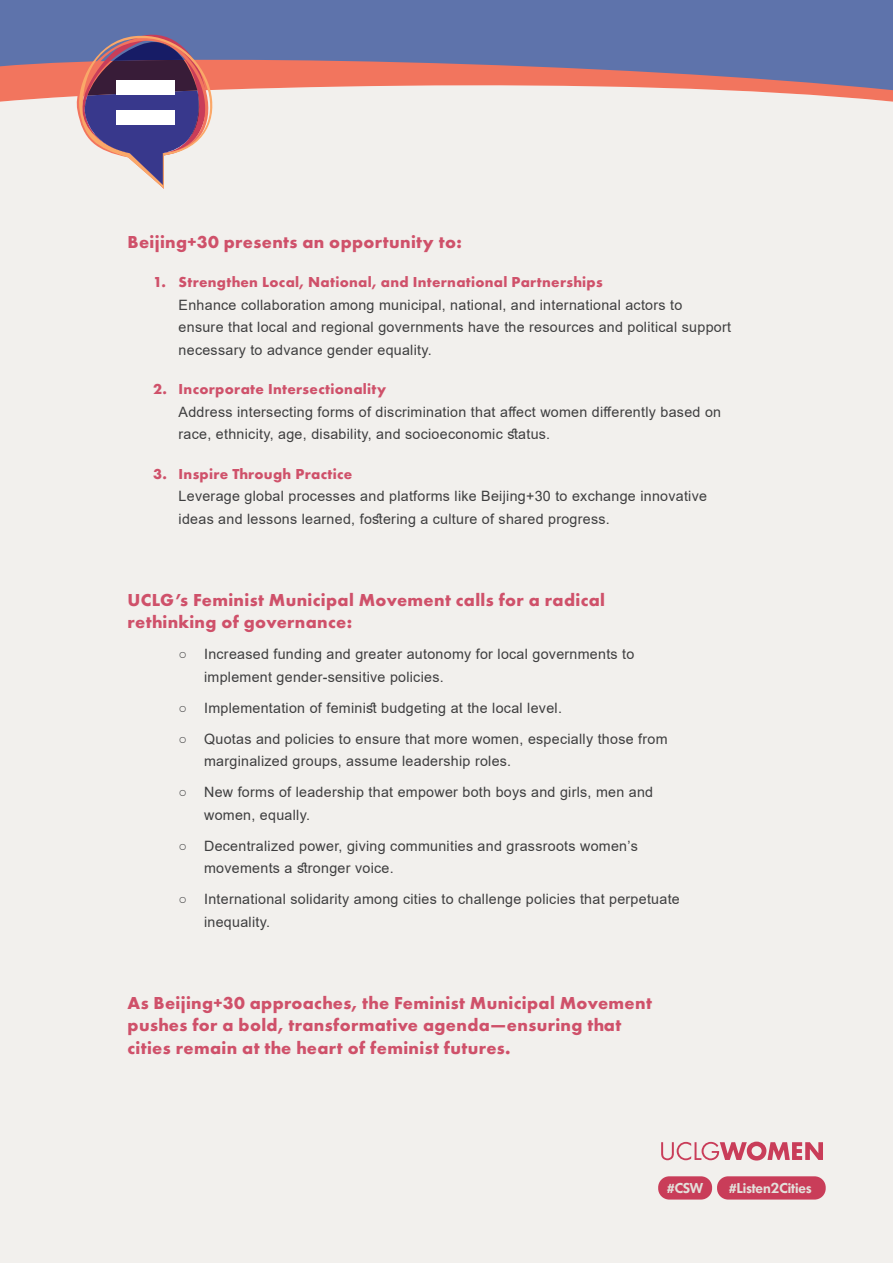
<style>
.page{position:relative;width:893px;height:1263px;background:#fff}
.page>*{position:absolute;margin:0;border:0;box-sizing:border-box;transform-origin:0 0}
.Titulo_2{font:700 18px/22.5px "Futura PT";letter-spacing:.02em;color:#cf516a}
.Numbers{font:700 15px "Futura PT";letter-spacing:.02em;color:#cf516a}
.Bullets_2{font:14.25px/22.5px "Arial";letter-spacing:.02em;color:#3e3e3f}
.Numbers_body{font:14.25px/22.5px "Arial";letter-spacing:.02em;color:#3e3e3f}
.t1{font:600 13.95px "Futura TS";color:#e3e0db}
</style>
<div class="page">
<div style="left:0;top:102px;width:893px;height:1161px;background:#f2f0ed"></div>
<svg style="left:661px;top:1141px;width:162px;height:19px;background:#df9ea9"></svg>
<div style="left:717px;top:1176px;width:109px;height:23px;background:#c93d59;border-radius:11px"></div>
<div style="left:658px;top:1176px;width:54px;height:23px;background:#c93d59;border-radius:11px"></div>
<svg style="left:0;top:90px;width:892px;height:12px;background:#f2dad4"></svg>
<svg style="left:0;top:0;width:892px;height:90px;background:#7d769d"></svg>
<svg style="left:72px;top:20px;width:177px;height:169px;background:#9a87a2"></svg>
<div style="left:116px;top:80px;width:59px;height:15px;background:#fff"></div>
<div style="left:116px;top:110px;width:59px;height:15px;background:#fff"></div>
<svg style="left:892px;top:0;width:1px;height:102px"></svg>
<p class="Titulo_2" style="left:128px;top:230px;width:336px">Beijing+30 presents an opportunity to:</p>
<p class="Numbers" style="left:153px;top:272px;width:451px">1. Strengthen Local, National, and International Partnerships</p>
<p class="Numbers_body" style="left:179px;top:293px;width:554px">Enhance collaboration among municipal, national, and international actors to<br>ensure that local and regional governments have the resources and political support necessary to advance gender equality.</p>
<p class="Numbers" style="left:153px;top:379px;width:235px">2. Incorporate Intersectionality</p>
<p class="Numbers_body" style="left:179px;top:400px;width:544px">Address intersecting forms of discrimination that affect women differently based on race, ethnicity, age, disability, and socioeconomic status.</p>
<p class="Numbers" style="left:153px;top:464px;width:201px">3. Inspire Through Practice</p>
<p class="Numbers_body" style="left:179px;top:485px;width:530px">Leverage global processes and platforms like Beijing+30 to exchange innovative ideas and lessons learned, fostering a culture of shared progress.</p>
<p class="Titulo_2" style="left:128px;top:588px;width:479px">UCLG’s Feminist Municipal Movement calls for a radical rethinking of governance:</p>
<p class="Bullets_2" style="left:204px;top:643px;width:432px;text-indent:-26px">○ Increased funding and greater autonomy for local governments to implement gender-sensitive policies.</p>
<p class="Bullets_2" style="left:179px;top:696px;width:385px">○ Implementation of feminist budgeting at the local level.</p>
<p class="Bullets_2" style="left:204px;top:727px;width:465px;text-indent:-26px">○ Quotas and policies to ensure that more women, especially those from marginalized groups, assume leadership roles.</p>
<p class="Bullets_2" style="left:204px;top:781px;width:451px;text-indent:-26px">○ New forms of leadership that empower both boys and girls, men and women, equally.</p>
<p class="Bullets_2" style="left:204px;top:834px;width:435px;text-indent:-26px">○ Decentralized power, giving communities and grassroots women’s movements a stronger voice.</p>
<p class="Bullets_2" style="left:204px;top:888px;width:477px;text-indent:-26px">○ International solidarity among cities to challenge policies that perpetuate inequality.</p>
<p class="Titulo_2" style="left:128px;top:991px;width:526px">As Beijing+30 approaches, the Feminist Municipal Movement pushes for a bold, transformative agenda—ensuring that cities remain at the heart of feminist futures.</p>
<p class="t1" style="left:667px;top:1178px;width:38px">#CSW</p>
<p class="t1" style="left:729px;top:1178px;width:84px">#Listen2Cities</p>
</div>
